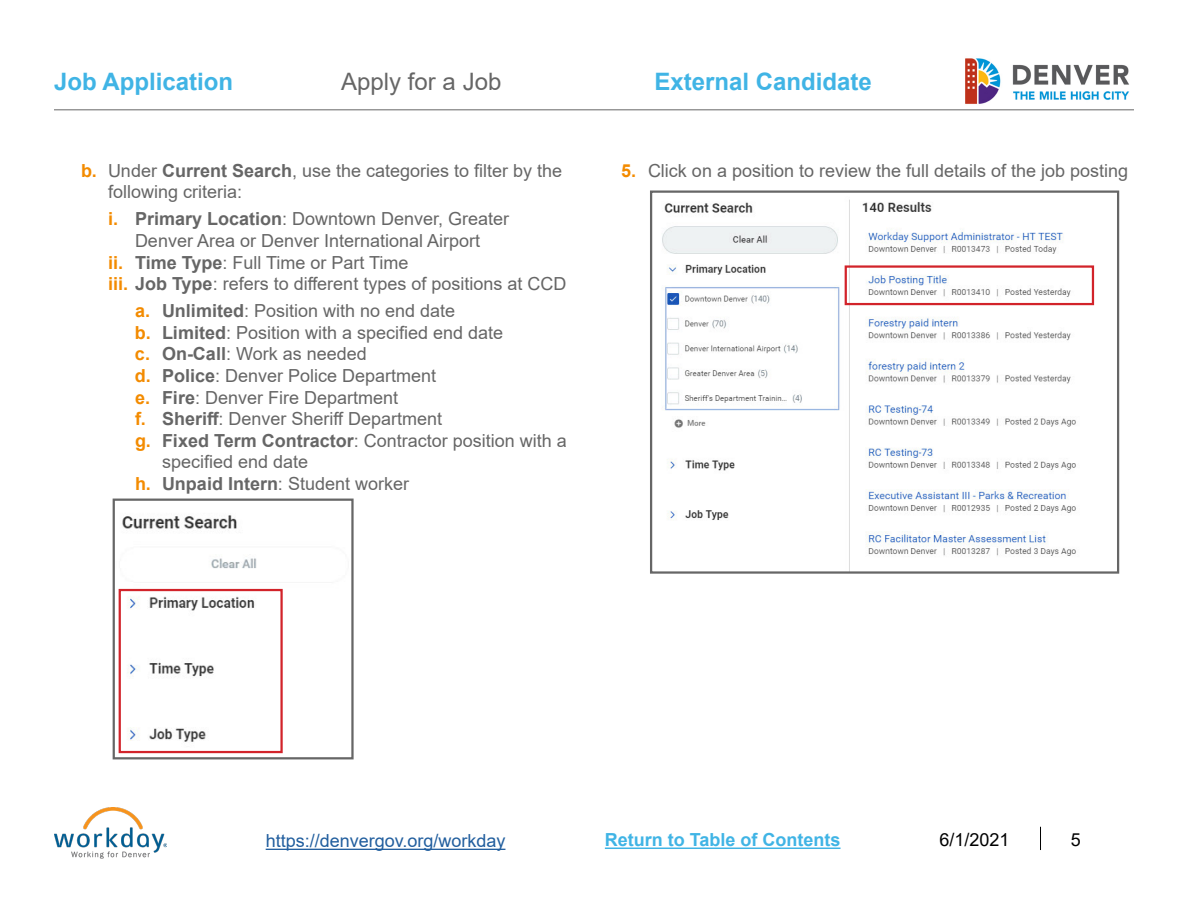
<style>
.page{position:relative;width:1188px;height:918px;background:#fff}
.page>*{position:absolute;margin:0;border:0;box-sizing:border-box;transform-origin:0 0}
.t1{font:700 24px "Arial";color:#40b4e5}
.t2{font:24px "Arial";color:#666}
.t3{font:18px/21.6px "Arial";color:#666}
.t4{font:18px "Arial";color:#215e9e}
.t5{font:700 18px "Arial";color:#40b4e5}
.t6{font:18px "Arial";color:#000}
.s1{font-weight:700;color:#f38b00}
.s2{font-weight:700}
</style>
<div class="page">
<hr style="left:54px;top:109px;width:1080px;height:1px;background:#666">
<img style="left:965px;top:58px;width:165px;height:46px">
<img style="left:54px;top:807px;width:112px;height:52px">
<hr style="left:266px;top:849px;width:239px;height:1px;background:#215e9e">
<svg style="left:1040px;top:827px;width:1px;height:23px"></svg>
<hr style="left:605px;top:848px;width:236px;height:1px;background:#40b4e5">
<img style="left:662px;top:199px;width:433px;height:372px">
<div style="left:650px;top:190px;width:469px;height:384px;border:2px solid #666"></div>
<div style="left:845px;top:265px;width:249px;height:40px;border:2px solid #d2232a"></div>
<img style="left:118px;top:515px;width:165px;height:239px">
<div style="left:113px;top:499px;width:241px;height:260px;border:2px solid #666"></div>
<div style="left:119px;top:589px;width:164px;height:164px;border:2px solid #d2232a"></div>
<h1 class="t1" style="left:54px;top:64px;width:181px">Job Application</h1>
<h1 class="t2" style="left:341px;top:65px;width:162px">Apply for a Job</h1>
<h1 class="t1" style="left:654px;top:64px;width:219px">External Candidate</h1>
<p class="t3" style="left:108px;top:160px;width:456px;text-indent:-27px"><span class="s1">b.</span> Under <span class="s2">Current Search</span>, use the categories to filter by the following criteria:</p>
<p class="t3" style="left:108px;top:208px;width:403px"><span class="s1">i.</span> <span class="s2">Primary Location</span>: Downtown Denver, Greater</p>
<p class="t3" style="left:135px;top:230px;width:347px">Denver Area or Denver International Airport</p>
<p class="t3" style="left:108px;top:251px;width:302px"><span class="s1">ii.</span> <span class="s2">Time Type</span>: Full Time or Part Time</p>
<p class="t3" style="left:108px;top:273px;width:460px"><span class="s1">iii.</span> <span class="s2">Job Type</span>: refers to different types of positions at CCD</p>
<p class="t3" style="left:135px;top:300px;width:322px"><span class="s1">a.</span> <span class="s2">Unlimited</span>: Position with no end date</p>
<p class="t3" style="left:135px;top:322px;width:370px"><span class="s1">b.</span> <span class="s2">Limited</span>: Position with a specified end date</p>
<p class="t3" style="left:135px;top:343px;width:233px"><span class="s1">c.</span> <span class="s2">On-Call</span>: Work as needed</p>
<p class="t3" style="left:135px;top:365px;width:303px"><span class="s1">d.</span> <span class="s2">Police</span>: Denver Police Department</p>
<p class="t3" style="left:135px;top:386px;width:265px"><span class="s1">e.</span> <span class="s2">Fire</span>: Denver Fire Department</p>
<p class="t3" style="left:135px;top:408px;width:309px"><span class="s1">f.</span> <span class="s2">Sheriff</span>: Denver Sheriff Department</p>
<p class="t3" style="left:135px;top:430px;width:433px"><span class="s1">g.</span> <span class="s2">Fixed Term Contractor</span>: Contractor position with a</p>
<p class="t3" style="left:162px;top:451px;width:148px">specified end date</p>
<p class="t3" style="left:135px;top:473px;width:276px"><span class="s1">h.</span> <span class="s2">Unpaid Intern</span>: Student worker</p>
<p class="t3" style="left:621px;top:160px;width:509px"><span class="s1">5.</span> Click on a position to review the full details of the job posting</p>
<p class="t4" style="left:266px;top:829px;width:241px">https://denvergov.org/workday</p>
<p class="t5" style="left:605px;top:827px;width:237px">Return to Table of Contents</p>
<p class="t6" style="left:940px;top:827px;width:72px">6/1/2021</p>
<p class="t6" style="left:1071px;top:827px;width:12px">5</p>
</div>
